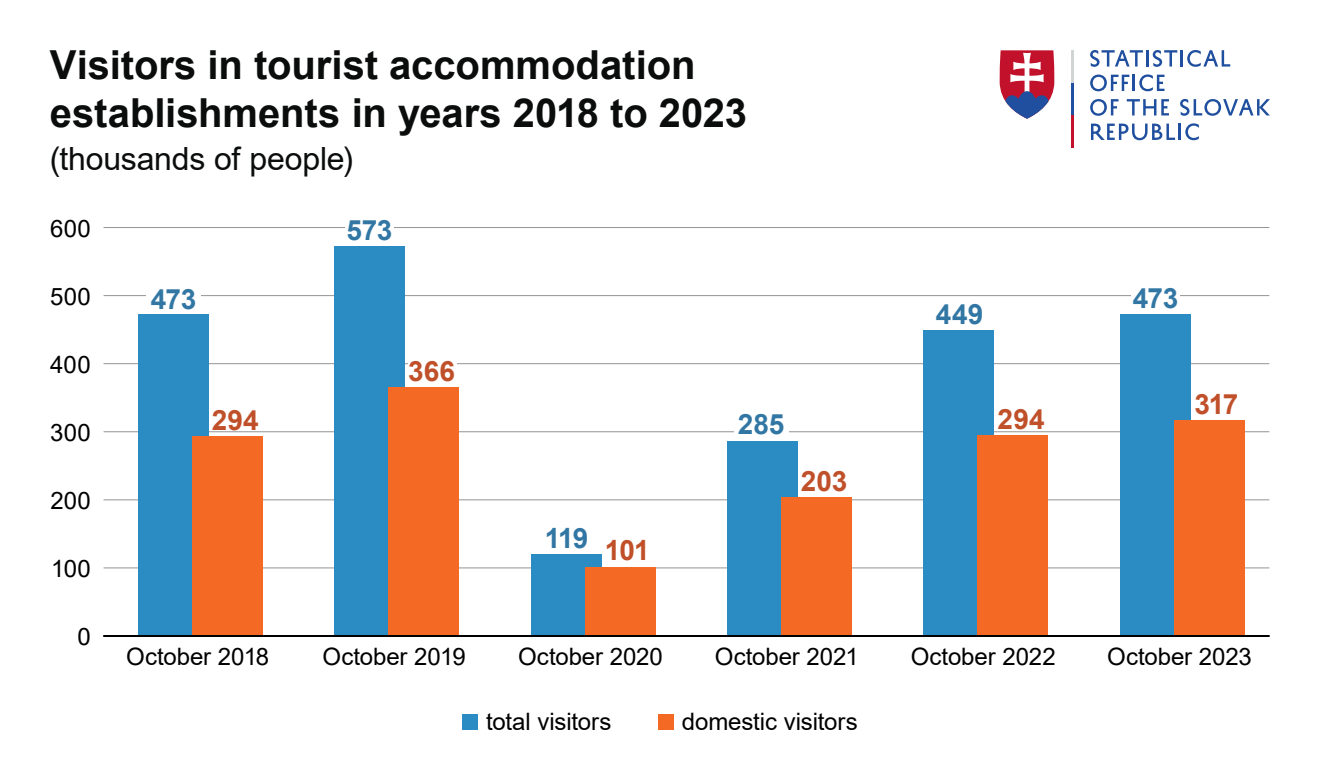
<style>
.page{position:relative;width:1320px;height:780px;background:#fff}
.page>*{position:absolute;margin:0;border:0;box-sizing:border-box;transform-origin:0 0}
.t1{font:700 40px/48px "Arial";color:#0b0c0c}
.t2{font:32px "Arial";letter-spacing:-.005em;color:#0b0c0c}
.t3{font:700 28px "Arial";color:#c05029}
.t4{font:700 28px "Arial";letter-spacing:-.015em;color:#3277a4}
.t5{font:24px "Arial";letter-spacing:-.005em;color:#000}
</style>
<div class="page">
<div style="left:462px;top:714px;width:16px;height:16px;background:#2b8cc4"></div>
<div style="left:658px;top:714px;width:15px;height:16px;background:#f46a25"></div>
<svg style="left:1090px;top:50px;width:53px;height:17px"></svg>
<hr style="left:1146px;top:50px;width:3px;height:17px;background:#1f4f9e">
<svg style="left:1153px;top:50px;width:77px;height:17px"></svg>
<svg style="left:1090px;top:74px;width:75px;height:17px"></svg>
<svg style="left:1090px;top:99px;width:29px;height:17px"></svg>
<svg style="left:1127px;top:99px;width:42px;height:16px"></svg>
<svg style="left:1180px;top:99px;width:90px;height:17px"></svg>
<svg style="left:1091px;top:123px;width:108px;height:17px"></svg>
<svg style="left:1000px;top:50px;width:54px;height:69px"></svg>
<hr style="left:1071px;top:50px;width:2px;height:33px;background:#d1d4d4">
<hr style="left:1071px;top:83px;width:2px;height:33px;background:#1f4f9e">
<hr style="left:1071px;top:116px;width:2px;height:32px;background:#c2122b">
<hr style="left:104px;top:363px;width:1165px;height:1px;background:#949494">
<hr style="left:104px;top:295px;width:1165px;height:1px;background:#949494">
<hr style="left:104px;top:500px;width:1165px;height:1px;background:#949494">
<hr style="left:104px;top:431px;width:1165px;height:1px;background:#949494">
<hr style="left:104px;top:227px;width:1165px;height:1px;background:#949494">
<hr style="left:104px;top:568px;width:1165px;height:1px;background:#949494">
<div style="left:138px;top:314px;width:71px;height:322px;background:#2b8cc4"></div>
<div style="left:192px;top:436px;width:71px;height:199px;background:#f46a25"></div>
<div style="left:147px;top:288px;width:54px;height:21px;background:#fff"></div>
<div style="left:408px;top:361px;width:48px;height:20px;background:#fff"></div>
<div style="left:335px;top:247px;width:70px;height:389px;background:#2b8cc4"></div>
<div style="left:388px;top:387px;width:71px;height:248px;background:#f46a25"></div>
<div style="left:346px;top:219px;width:48px;height:21px;background:#fff"></div>
<div style="left:531px;top:554px;width:70px;height:81px;background:#2b8cc4"></div>
<div style="left:585px;top:567px;width:70px;height:69px;background:#f46a25"></div>
<div style="left:727px;top:441px;width:71px;height:195px;background:#2b8cc4"></div>
<div style="left:781px;top:498px;width:71px;height:138px;background:#f46a25"></div>
<div style="left:924px;top:331px;width:70px;height:304px;background:#2b8cc4"></div>
<div style="left:977px;top:436px;width:71px;height:200px;background:#f46a25"></div>
<div style="left:1120px;top:314px;width:70px;height:321px;background:#2b8cc4"></div>
<div style="left:1174px;top:421px;width:70px;height:216px;background:#f46a25"></div>
<div style="left:1132px;top:288px;width:48px;height:20px;background:#fff"></div>
<hr style="left:104px;top:635px;width:1165px;height:2px;background:#000">
<div style="left:734px;top:414px;width:54px;height:20px;background:#fff"></div>
<h1 class="t1" style="left:50px;top:42px;width:698px">Visitors in tourist accommodation establishments in years 2018 to 2023</h1>
<h2 class="t2" style="left:50px;top:136px;width:305px">(thousands of people)</h2>
<p class="t5" style="left:50px;top:212px;width:42px">600</p>
<p class="t5" style="left:50px;top:280px;width:42px">500</p>
<p class="t5" style="left:50px;top:348px;width:42px">400</p>
<p class="t5" style="left:50px;top:416px;width:42px">300</p>
<p class="t5" style="left:50px;top:484px;width:42px">200</p>
<p class="t5" style="left:51px;top:552px;width:41px">100</p>
<p class="t5" style="left:77px;top:620px;width:15px">0</p>
<p class="t4" style="left:151px;top:279px;width:47px">473</p>
<p class="t3" style="left:212px;top:400px;width:49px">294</p>
<p class="t4" style="left:347px;top:210px;width:48px">573</p>
<p class="t3" style="left:408px;top:351px;width:48px">366</p>
<p class="t4" style="left:545px;top:518px;width:45px">119</p>
<p class="t3" style="left:605px;top:531px;width:46px">101</p>
<p class="t4" style="left:738px;top:405px;width:48px">285</p>
<p class="t3" style="left:801px;top:461px;width:48px">203</p>
<p class="t4" style="left:936px;top:294px;width:49px">449</p>
<p class="t3" style="left:998px;top:400px;width:49px">294</p>
<p class="t4" style="left:1133px;top:278px;width:47px">473</p>
<p class="t3" style="left:1194px;top:384px;width:45px">317</p>
<p class="t5" style="left:126px;top:640px;width:145px">October 2018</p>
<p class="t5" style="left:323px;top:640px;width:145px">October 2019</p>
<p class="t5" style="left:518px;top:640px;width:146px">October 2020</p>
<p class="t5" style="left:715px;top:640px;width:145px">October 2021</p>
<p class="t5" style="left:911px;top:640px;width:146px">October 2022</p>
<p class="t5" style="left:1107px;top:640px;width:146px">October 2023</p>
<p class="t5" style="left:486px;top:705px;width:127px">total visitors</p>
<p class="t5" style="left:682px;top:705px;width:177px">domestic visitors</p>
</div>
